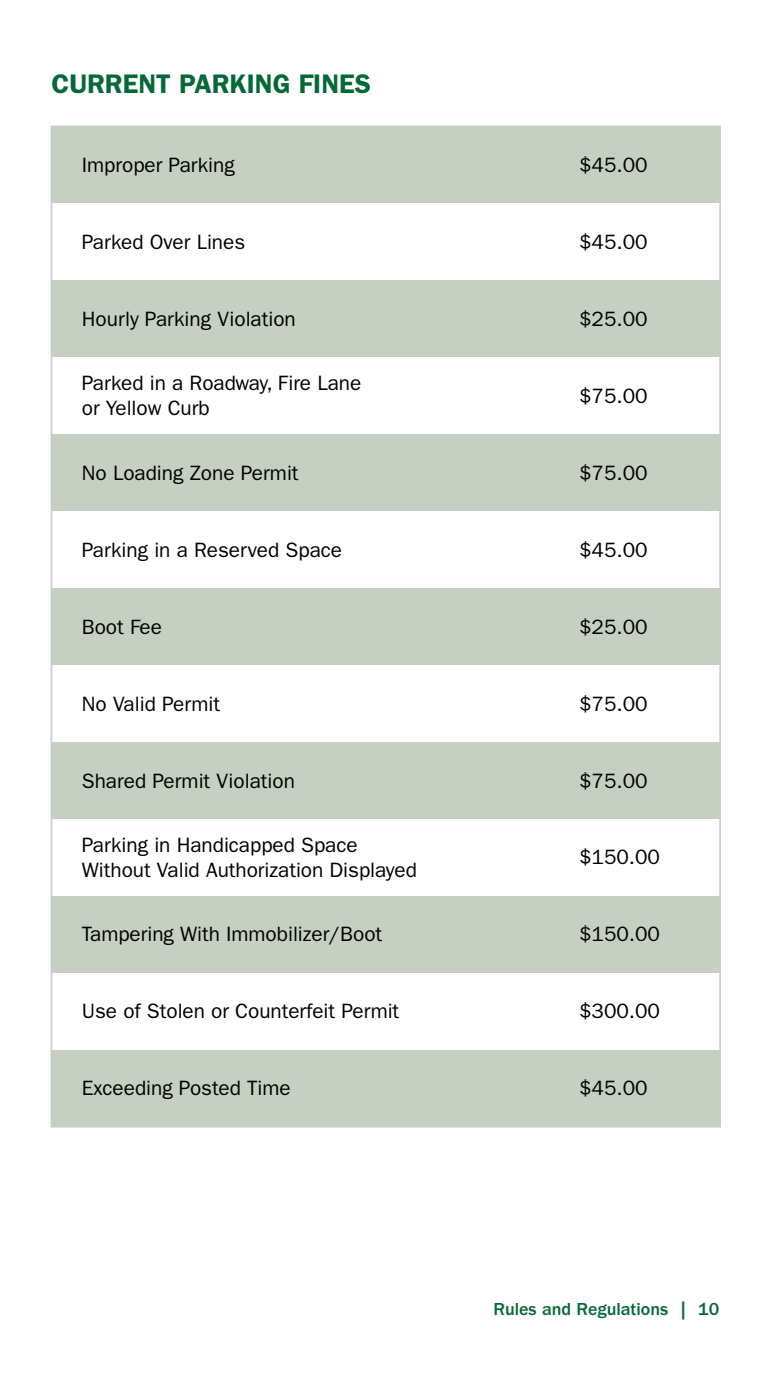
<style>
.page{position:relative;width:770px;height:1377px;background:#fff}
.page>*{position:absolute;margin:0;border:0;box-sizing:border-box;transform-origin:0 0}
.t1{font:600 27px "ITC Franklin Gothic Std";color:#046937}
.t2{font:20.7px/24.8px "ITC Franklin Gothic Std";color:#000}
.t3{font:500 18px "ITC Franklin Gothic Std";color:#046937}
</style>
<div class="page">
<div style="left:51px;top:126px;width:497px;height:77px;background:#c6d0c2"></div>
<div style="left:548px;top:126px;width:172px;height:77px;background:#c6d0c2"></div>
<div style="left:51px;top:280px;width:497px;height:77px;background:#c6d0c2"></div>
<div style="left:548px;top:280px;width:172px;height:77px;background:#c6d0c2"></div>
<div style="left:51px;top:434px;width:497px;height:77px;background:#c6d0c2"></div>
<div style="left:548px;top:434px;width:172px;height:77px;background:#c6d0c2"></div>
<div style="left:51px;top:588px;width:497px;height:77px;background:#c6d0c2"></div>
<div style="left:548px;top:588px;width:172px;height:77px;background:#c6d0c2"></div>
<div style="left:51px;top:742px;width:497px;height:77px;background:#c6d0c2"></div>
<div style="left:548px;top:742px;width:172px;height:77px;background:#c6d0c2"></div>
<div style="left:51px;top:896px;width:497px;height:77px;background:#c6d0c2"></div>
<div style="left:548px;top:896px;width:172px;height:77px;background:#c6d0c2"></div>
<div style="left:51px;top:1050px;width:497px;height:77px;background:#c6d0c2"></div>
<div style="left:548px;top:1050px;width:172px;height:77px;background:#c6d0c2"></div>
<hr style="left:548px;top:126px;width:173px;height:1px;background:#c6d0c2">
<hr style="left:719px;top:127px;width:2px;height:76px;background:#c6d0c2">
<hr style="left:51px;top:203px;width:1px;height:77px;background:#c6d0c2">
<hr style="left:719px;top:203px;width:2px;height:77px;background:#c6d0c2">
<hr style="left:719px;top:280px;width:2px;height:77px;background:#c6d0c2">
<hr style="left:51px;top:357px;width:1px;height:77px;background:#c6d0c2">
<hr style="left:719px;top:357px;width:2px;height:77px;background:#c6d0c2">
<hr style="left:719px;top:434px;width:2px;height:77px;background:#c6d0c2">
<hr style="left:51px;top:511px;width:1px;height:77px;background:#c6d0c2">
<hr style="left:719px;top:511px;width:2px;height:77px;background:#c6d0c2">
<hr style="left:719px;top:588px;width:2px;height:77px;background:#c6d0c2">
<hr style="left:51px;top:665px;width:1px;height:77px;background:#c6d0c2">
<hr style="left:719px;top:665px;width:2px;height:77px;background:#c6d0c2">
<hr style="left:719px;top:742px;width:2px;height:77px;background:#c6d0c2">
<hr style="left:51px;top:819px;width:1px;height:77px;background:#c6d0c2">
<hr style="left:719px;top:819px;width:2px;height:77px;background:#c6d0c2">
<hr style="left:719px;top:896px;width:2px;height:77px;background:#c6d0c2">
<hr style="left:51px;top:973px;width:1px;height:77px;background:#c6d0c2">
<hr style="left:719px;top:973px;width:2px;height:77px;background:#c6d0c2">
<hr style="left:719px;top:1050px;width:2px;height:76px;background:#c6d0c2">
<hr style="left:51px;top:1126px;width:497px;height:2px;background:#c6d0c2">
<hr style="left:548px;top:1126px;width:173px;height:2px;background:#c6d0c2">
<h4 class="t1" style="left:51px;top:68px;width:321px">CURRENT PARKING FINES</h4>
<p class="t2" style="left:82px;top:153px;width:154px">Improper Parking</p>
<p class="t2" style="left:579px;top:153px;width:70px">$45.00</p>
<p class="t2" style="left:82px;top:230px;width:165px">Parked Over Lines</p>
<p class="t2" style="left:579px;top:230px;width:70px">$45.00</p>
<p class="t2" style="left:82px;top:307px;width:215px">Hourly Parking Violation</p>
<p class="t2" style="left:579px;top:307px;width:70px">$25.00</p>
<p class="t2" style="left:82px;top:371px;width:281px">Parked in a Roadway, Fire Lane or Yellow Curb</p>
<p class="t2" style="left:579px;top:384px;width:70px">$75.00</p>
<p class="t2" style="left:82px;top:461px;width:218px">No Loading Zone Permit</p>
<p class="t2" style="left:579px;top:461px;width:70px">$75.00</p>
<p class="t2" style="left:82px;top:537px;width:262px">Parking in a Reserved Space</p>
<p class="t2" style="left:579px;top:537px;width:70px">$45.00</p>
<p class="t2" style="left:82px;top:614px;width:82px">Boot Fee</p>
<p class="t2" style="left:579px;top:614px;width:70px">$25.00</p>
<p class="t2" style="left:82px;top:691px;width:140px">No Valid Permit</p>
<p class="t2" style="left:579px;top:691px;width:70px">$75.00</p>
<p class="t2" style="left:82px;top:768px;width:214px">Shared Permit Violation</p>
<p class="t2" style="left:579px;top:768px;width:70px">$75.00</p>
<p class="t2" style="left:82px;top:833px;width:336px">Parking in Handicapped Space<br>Without Valid Authorization Displayed</p>
<p class="t2" style="left:579px;top:845px;width:82px">$150.00</p>
<p class="t2" style="left:82px;top:922px;width:302px">Tampering With Immobilizer/Boot</p>
<p class="t2" style="left:579px;top:922px;width:82px">$150.00</p>
<p class="t2" style="left:82px;top:999px;width:319px">Use of Stolen or Counterfeit Permit</p>
<p class="t2" style="left:579px;top:999px;width:82px">$300.00</p>
<p class="t2" style="left:82px;top:1076px;width:210px">Exceeding Posted Time</p>
<p class="t2" style="left:579px;top:1076px;width:70px">$45.00</p>
<p class="t3" style="left:493px;top:1299px;width:227px">Rules and Regulations | 10</p>
</div>
